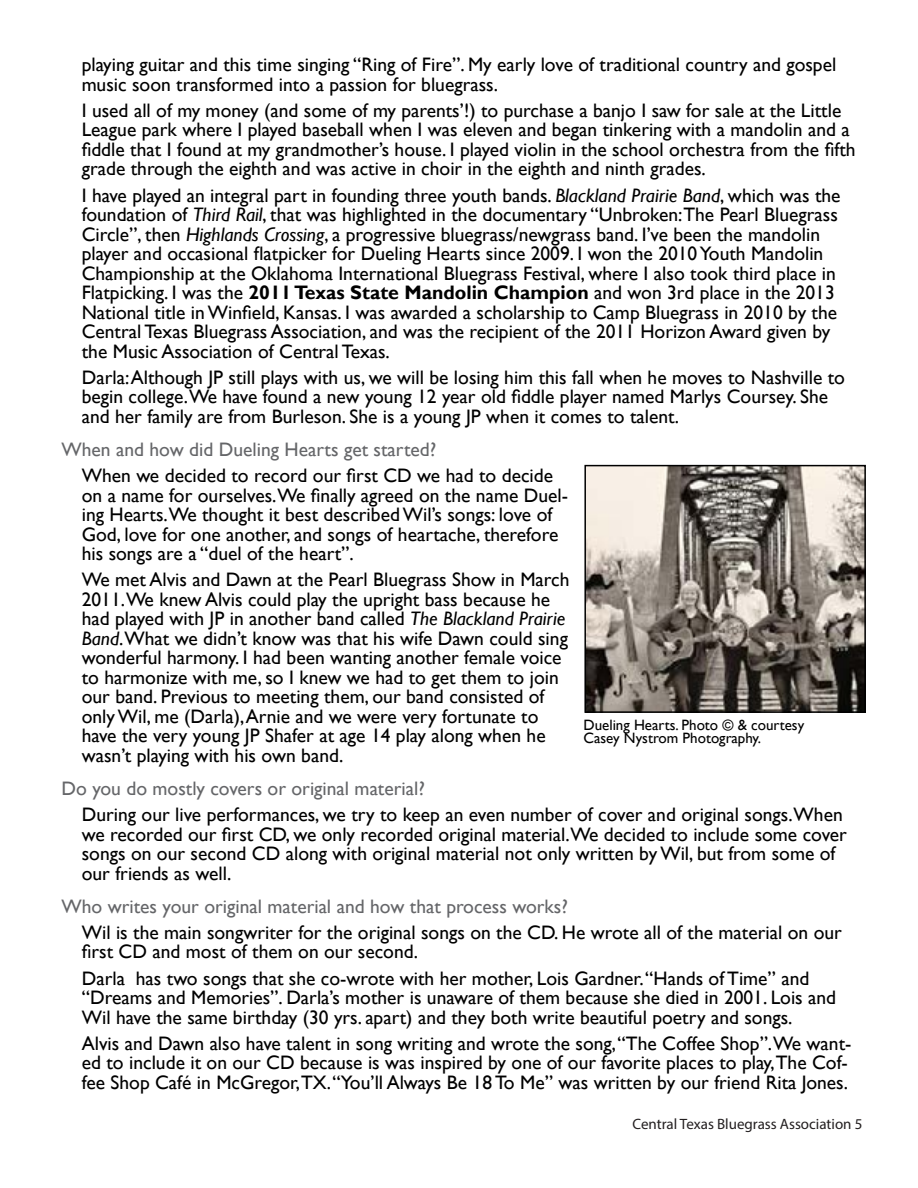
<style>
.page{position:relative;width:918px;height:1188px;background:#fff}
.page>*{position:absolute;margin:0;border:0;box-sizing:border-box;transform-origin:0 0}
.t1{font:19.5px/19.5px "Gill Sans";color:#000}
.t2{font:19.5px "Gill Sans";color:#656669}
.t3{font:15px/13.5px "Gill Sans";color:#000}
.t4{font:15px "Myriad Pro";color:#231f20}
.s1{font-style:italic}
.s2{font-weight:700}
</style>
<div class="page">
<img style="left:587px;top:468px;width:276px;height:242px">
<div style="left:584px;top:465px;width:282px;height:248px;border:2px solid #000"></div>
<p class="t1" style="left:82px;top:55px;width:756px">playing guitar and this time singing “Ring of Fire”. My early love of traditional country and gospel music soon transformed into a passion for bluegrass.</p>
<p class="t1" style="left:82px;top:101px;width:775px">I used all of my money (and some of my parents’!) to purchase a banjo I saw for sale at the Little League park where I played baseball when I was eleven and began tinkering with a mandolin and a fiddle that I found at my grandmother’s house. I played violin in the school orchestra from the fifth grade through the eighth and was active in choir in the eighth and ninth grades.</p>
<p class="t1" style="left:82px;top:186px;width:760px">I have played an integral part in founding three youth bands. <span class="s1">Blackland Prairie Band</span>, which was the foundation of <span class="s1">Third Rail</span>, that was highlighted in the documentary “Unbroken:The Pearl Bluegrass Circle”, then <span class="s1">Highlands Crossing</span>, a progressive bluegrass/newgrass band. I’ve been the mandolin player and occasional flatpicker for Dueling Hearts since 2009. I won the 2010 Youth Mandolin Championship at the Oklahoma International Bluegrass Festival, where I also took third place in Flatpicking. I was the <span class="s2">2011 Texas State Mandolin Champion</span> and won 3rd place in the 2013<br>National title in Winfield, Kansas. I was awarded a scholarship to Camp Bluegrass in 2010 by the Central Texas Bluegrass Association, and was the recipient of the 2011 Horizon Award given by the Music Association of Central Texas.</p>
<p class="t1" style="left:82px;top:368px;width:765px">Darla: Although JP still plays with us, we will be losing him this fall when he moves to Nashville to begin college.We have found a new young 12 year old fiddle player named Marlys Coursey. She and her family are from Burleson. She is a young JP when it comes to talent.</p>
<p class="t2" style="left:62px;top:438px;width:376px">When and how did Dueling Hearts get started?</p>
<p class="t1" style="left:82px;top:466px;width:488px">When we decided to record our first CD we had to decide on a name for ourselves.We finally agreed on the name Duel&shy;ing Hearts.We thought it best described Wil’s songs: love of God, love for one another, and songs of heartache, therefore his songs are a “duel of the heart”.</p>
<p class="t1" style="left:82px;top:571px;width:489px">We met Alvis and Dawn at the Pearl Bluegrass Show in March 2011.We knew Alvis could play the upright bass because he had played with JP in another band called <span class="s1">The Blackland Prairie Band</span>.What we didn’t know was that his wife Dawn could sing wonderful harmony. I had been wanting another female voice to harmonize with me, so I knew we had to get them to join our band. Previous to meeting them, our band consisted of only Wil, me (Darla), Arnie and we were very fortunate to have the very young JP Shafer at age 14 play along when he wasn’t playing with his own band.</p>
<p class="t2" style="left:62px;top:777px;width:365px">Do you do mostly covers or original material?</p>
<p class="t1" style="left:82px;top:805px;width:767px">During our live performances, we try to keep an even number of cover and original songs.When we recorded our first CD, we only recorded original material.We decided to include some cover songs on our second CD along with original material not only written by Wil, but from some of our friends as well.</p>
<p class="t2" style="left:62px;top:895px;width:508px">Who writes your original material and how that process works?</p>
<p class="t1" style="left:82px;top:923px;width:762px">Wil is the main songwriter for the original songs on the CD. He wrote all of the material on our first CD and most of them on our second.</p>
<p class="t1" style="left:82px;top:969px;width:756px">Darla has two songs that she co-wrote with her mother, Lois Gardner. “Hands of Time” and “Dreams and Memories”. Darla’s mother is unaware of them because she died in 2001. Lois and<br>Wil have the same birthday (30 yrs. apart) and they both write beautiful poetry and songs.</p>
<p class="t1" style="left:82px;top:1034px;width:771px">Alvis and Dawn also have talent in song writing and wrote the song, “The Coffee Shop”.We want&shy;ed to include it on our CD because is was inspired by one of our favorite places to play,The Cof&shy;fee Shop Café in McGregor,TX. “You’ll Always Be 18 To Me” was written by our friend Rita Jones.</p>
<p class="t3" style="left:583px;top:718px;width:222px">Dueling Hearts. Photo © &amp; courtesy<br>Casey Nystrom Photography.</p>
<p class="t4" style="left:633px;top:1115px;width:231px">Central Texas Bluegrass Association 5</p>
</div>
